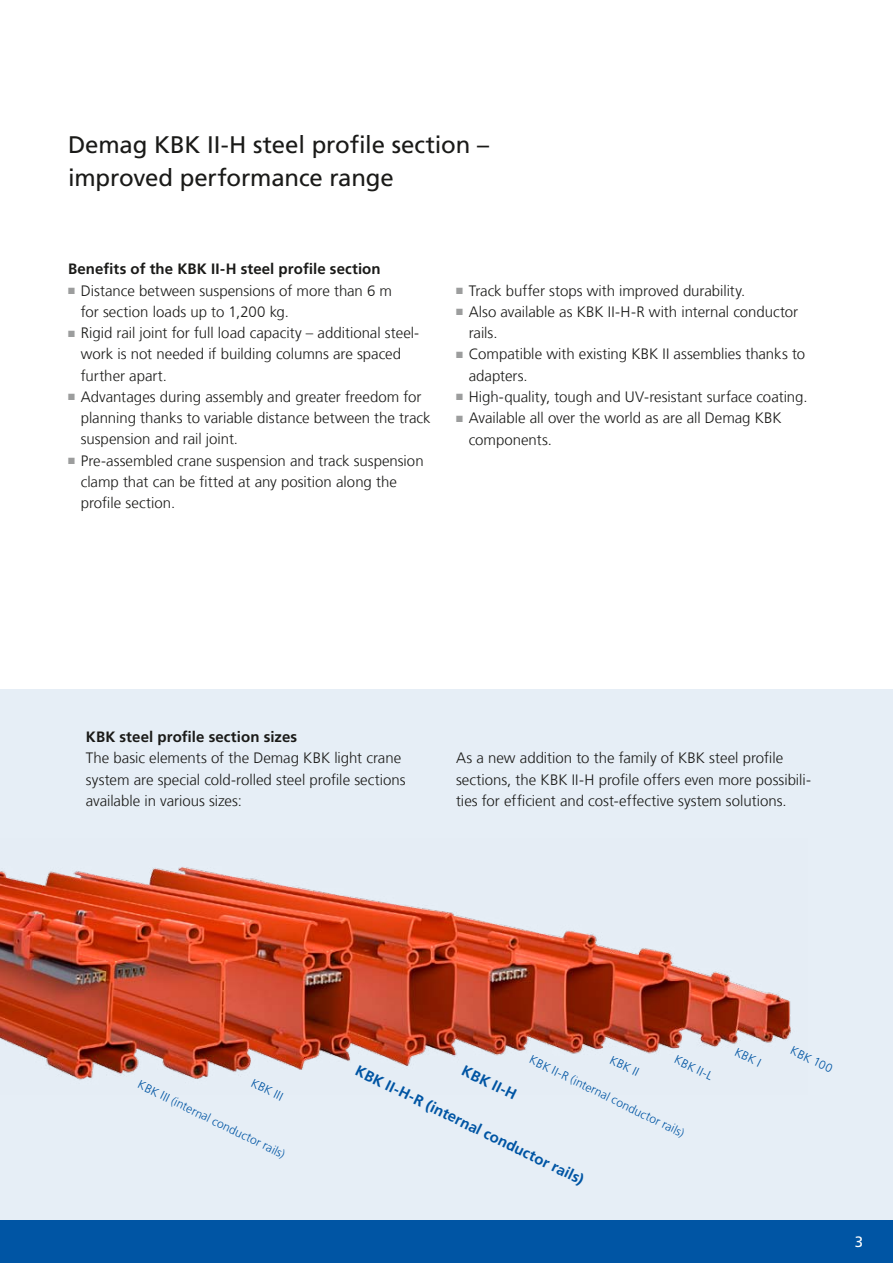
<style>
.page{position:relative;width:893px;height:1263px;background:#fff}
.page>*{position:absolute;margin:0;border:0;box-sizing:border-box;transform-origin:0 0}
.t1{font:24px/33px "Frutiger LT Com";letter-spacing:-.005em;color:#1a1a18}
.t2{font:300 15px/21.3px "Frutiger LT Com";color:#1a1a18}
.t3{font:700 15px "Frutiger LT Com";letter-spacing:.005em;color:#1a1a18}
.t4{font:700 15px "Frutiger LT Com";color:#0055a4}
.t5{font:15px "Frutiger LT Com";color:#fff}
.t6{font:300 12px "Frutiger LT Com";color:#0055a4}
.s1{color:#9c9d9d}
</style>
<div class="page">
<div style="left:0;top:689px;width:893px;height:531px;background:#e6eef6"></div>
<div style="left:0;top:1220px;width:893px;height:43px;background:#0055a4"></div>
<img style="left:0;top:867px;width:791px;height:213px">
<h1 class="t1" style="left:68px;top:128px;width:422px">Demag KBK II-H steel profile section – improved performance range</h1>
<p class="t3" style="left:68px;top:260px;width:314px">Benefits of the KBK II-H steel profile section</p>
<p class="t2" style="left:81px;top:280px;width:313px;text-indent:-13px"><span class="s1">■</span> Distance between suspensions of more than 6 m for section loads up to 1,200 kg.</p>
<p class="t2" style="left:81px;top:322px;width:340px;text-indent:-13px"><span class="s1">■</span> Rigid rail joint for full load capacity – additional steel&shy;work is not needed if building columns are spaced further apart.</p>
<p class="t2" style="left:81px;top:386px;width:351px;text-indent:-13px"><span class="s1">■</span> Advantages during assembly and greater freedom for planning thanks to variable distance between the track suspension and rail joint.</p>
<p class="t2" style="left:81px;top:450px;width:344px;text-indent:-13px"><span class="s1">■</span> Pre-assembled crane suspension and track suspension clamp that can be fitted at any position along the profile section.</p>
<p class="t2" style="left:456px;top:280px;width:291px"><span class="s1">■</span> Track buffer stops with improved durability.</p>
<p class="t2" style="left:469px;top:301px;width:331px;text-indent:-13px"><span class="s1">■</span> Also available as KBK II-H-R with internal conductor rails.</p>
<p class="t2" style="left:469px;top:344px;width:338px;text-indent:-13px"><span class="s1">■</span> Compatible with existing KBK II assemblies thanks to adapters.</p>
<p class="t2" style="left:456px;top:386px;width:353px"><span class="s1">■</span> High-quality, tough and UV-resistant surface coating.</p>
<p class="t2" style="left:469px;top:407px;width:314px;text-indent:-13px"><span class="s1">■</span> Available all over the world as are all Demag KBK components.</p>
<p class="t3" style="left:86px;top:728px;width:213px">KBK steel profile section sizes</p>
<p class="t2" style="left:86px;top:748px;width:321px">The basic elements of the Demag KBK light crane system are special cold-rolled steel profile sections available in various sizes:</p>
<p class="t2" style="left:456px;top:748px;width:356px">As a new addition to the family of KBK steel profile sections, the KBK II-H profile offers even more possibili&shy;ties for efficient and cost-effective system solutions.</p>
<p class="t6" style="left:255px;top:1076px;width:35px;rotate:26deg">KBK III</p>
<p class="t6" style="left:142px;top:1077px;width:164px;rotate:26deg">KBK III (internal conductor rails)</p>
<p class="t6" style="left:614px;top:1053px;width:32px;rotate:26deg">KBK II</p>
<p class="t6" style="left:678px;top:1052px;width:43px;rotate:26deg">KBK II-L</p>
<p class="t6" style="left:739px;top:1045px;width:29px;rotate:26deg">KBK I</p>
<p class="t6" style="left:794px;top:1043px;width:47px;rotate:26deg">KBK 100</p>
<p class="t6" style="left:533px;top:1052px;width:172px;rotate:26deg">KBK II-R (internal conductor rails)</p>
<p class="t4" style="left:467px;top:1061px;width:61px;rotate:26deg">KBK II-H</p>
<p class="t4" style="left:360px;top:1062px;width:254px;rotate:26deg">KBK II-H-R (internal conductor rails)</p>
<p class="t5" style="left:855px;top:1233px;width:10px">3</p>
</div>
